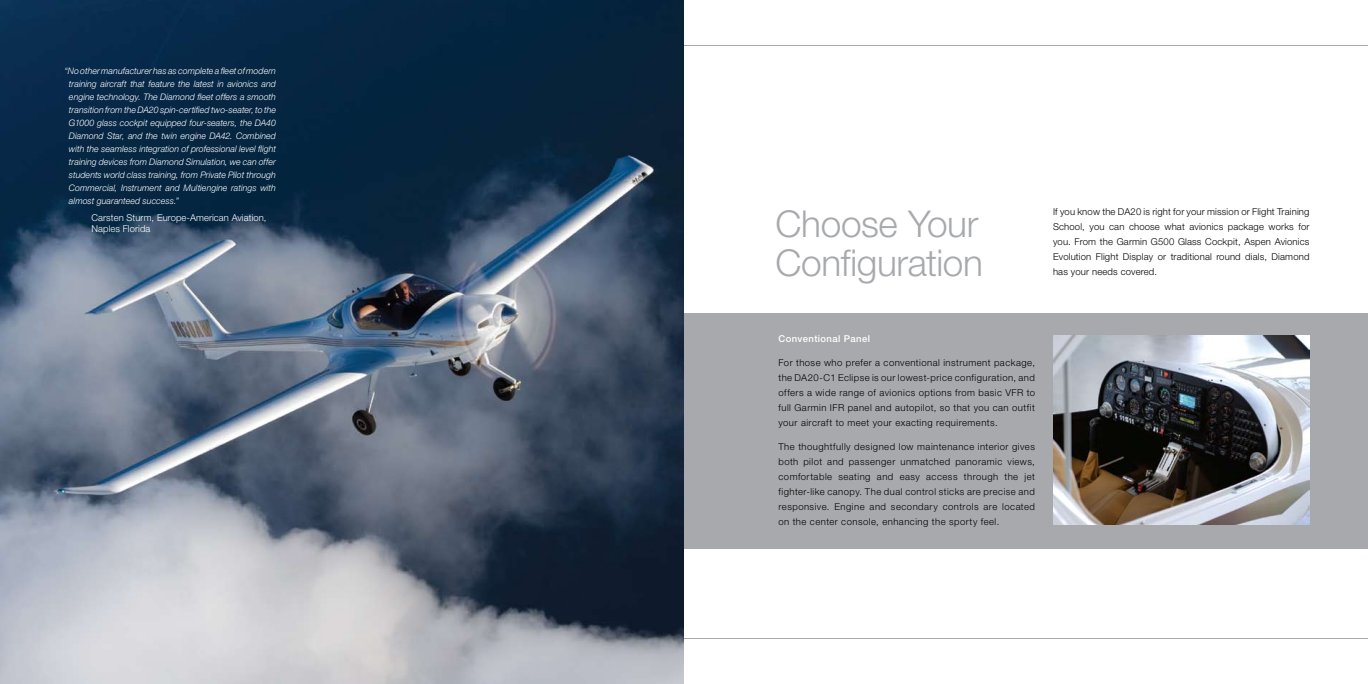
<style>
.page{position:relative;width:1368px;height:684px;background:#fff}
.page>*{position:absolute;margin:0;border:0;box-sizing:border-box;transform-origin:0 0}
.t1{font:300 37px/39px "Helvetica Neue";letter-spacing:-.01em;color:#a7a9ac}
.t2{font:300 9.5px/15px "Helvetica Neue";letter-spacing:.045em;color:#000;text-align:justify}
.t3{font:300 9.5px/11px "Helvetica Neue";letter-spacing:.01em;color:#fff}
.t4{font:500 9.5px "Helvetica Neue";letter-spacing:.045em;color:#fff}
.t5{font:italic 300 9px/13px "Helvetica Neue";letter-spacing:.005em;color:#fff;text-align:justify}
</style>
<div class="page">
<svg style="left:684px;top:45px;width:684px;height:594px"></svg>
<img style="left:0;top:0;width:684px;height:684px">
<div style="left:684px;top:314px;width:684px;height:235px;background:#a7a9ac"></div>
<img style="left:1053px;top:335px;width:257px;height:190px">
<p class="t5" style="left:69px;top:64px;width:209px;text-indent:-4px">“No other manufacturer has as complete a fleet of modern training aircraft that feature the latest in avionics and engine technology. The Diamond fleet offers a smooth transition from the DA20 spin-certified two-seater, to the G1000 glass cockpit equipped four-seaters, the DA40<br>Diamond Star, and the twin engine DA42. Combined with the seamless integration of professional level flight training devices from Diamond Simulation, we can offer students world class training, from Private Pilot through Commercial, Instrument and Multiengine ratings with almost guaranteed success.”</p>
<p class="t3" style="left:92px;top:212px;width:177px">Carsten Sturm, Europe-American Aviation,<br>Naples Florida</p>
<h1 class="t1" style="left:776px;top:204px;width:209px">Choose Your<br>Configuration</h1>
<p class="t2" style="left:1053px;top:204px;width:258px">If you know the DA20 is right for your mission or Flight Training School, you can choose what avionics package works for you. From the Garmin G500 Glass Cockpit, Aspen Avionics Evolution Flight Display or traditional round dials, Diamond has your needs covered.</p>
<p class="t4" style="left:778px;top:333px;width:93px">Conventional Panel</p>
<p class="t2" style="left:778px;top:355px;width:258px">For those who prefer a conventional instrument package, the DA20-C1 Eclipse is our lowest-price configuration, and offers a wide range of avionics options from basic VFR to full Garmin IFR panel and autopilot, so that you can outfit your aircraft to meet your exacting requirements.</p>
<p class="t2" style="left:778px;top:439px;width:258px">The thoughtfully designed low maintenance interior gives both pilot and passenger unmatched panoramic views, comfortable seating and easy access through the jet fighter-like canopy. The dual control sticks are precise and responsive. Engine and secondary controls are located on the center console, enhancing the sporty feel.</p>
</div>
